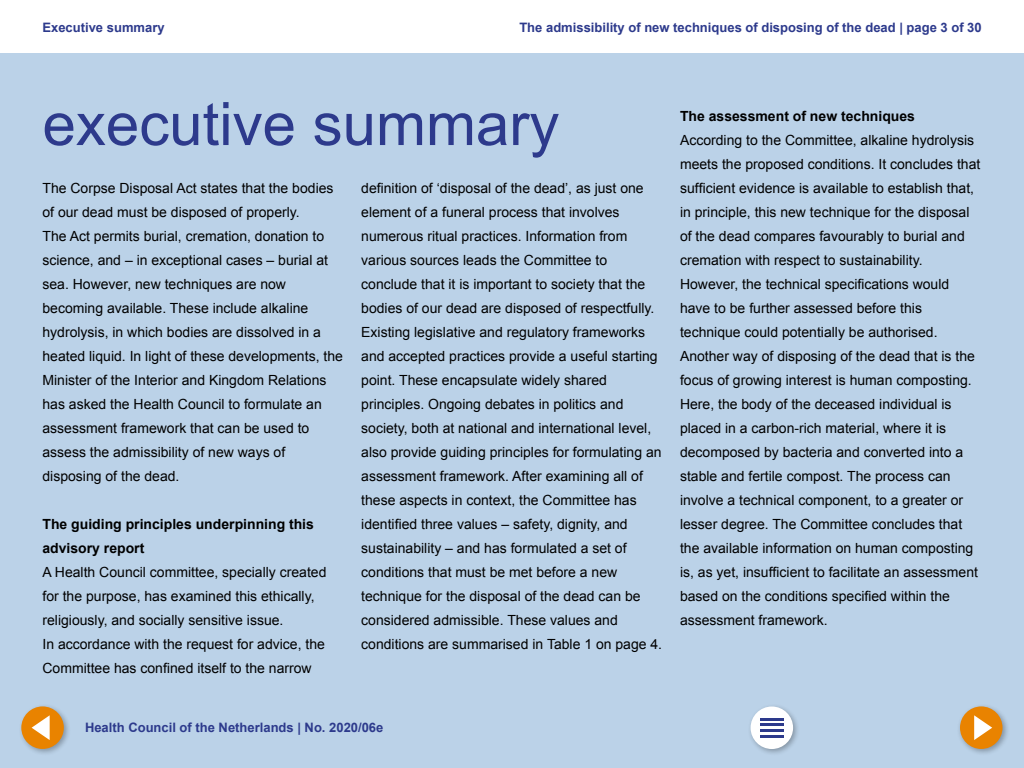
<style>
.page{position:relative;width:1024px;height:768px;background:#fff}
.page>*{position:absolute;margin:0;border:0;box-sizing:border-box;transform-origin:0 0}
.Hoodfstuk_Titel_Same{font:60px "Arial";color:#2d3a8c}
.Plat_z_ruimte{font:14px/24px "Arial";color:#000}
.Kop_z_nr_vet{font:700 14px/24px "Arial";color:#000}
.t1{font:700 13px "Arial";color:#2d3a8c}
</style>
<div class="page">
<div style="left:0;top:54px;width:1024px;height:714px;background:#bbd2e8"></div>
<div style="left:18px;top:703px;width:53px;height:53px;background:#000;opacity:.3"></div>
<div style="left:21px;top:706px;width:43px;height:43px;background:#e98300;border-radius:50%"></div>
<svg style="left:32px;top:715px;width:18px;height:25px"></svg>
<div style="left:747px;top:703px;width:53px;height:53px;background:#000;opacity:.3"></div>
<div style="left:751px;top:707px;width:42px;height:42px;background:#fff;border-radius:50%"></div>
<hr style="left:760px;top:718px;width:24px;height:2px;background:#2d3a8c">
<hr style="left:760px;top:724px;width:24px;height:2px;background:#2d3a8c">
<hr style="left:760px;top:730px;width:24px;height:2px;background:#2d3a8c">
<hr style="left:760px;top:735px;width:24px;height:2px;background:#2d3a8c">
<div style="left:957px;top:703px;width:53px;height:53px;background:#000;opacity:.3"></div>
<div style="left:960px;top:706px;width:43px;height:43px;background:#e98300;border-radius:50%"></div>
<svg style="left:974px;top:715px;width:18px;height:25px"></svg>
<p class="t1" style="left:43px;top:19px;width:124px">Executive summary</p>
<p class="t1" style="left:519px;top:19px;width:464px">The admissibility of new techniques of disposing of the dead | page 3 of 30</p>
<h1 class="Hoodfstuk_Titel_Same" style="left:43px;top:85px;width:518px">executive summary</h1>
<p class="Plat_z_ruimte" style="left:43px;top:176px;width:302px">The Corpse Disposal Act states that the bodies of our dead must be disposed of properly.<br>The Act permits burial, cremation, donation to science, and – in exceptional cases – burial at sea. However, new techniques are now becoming available. These include alkaline hydrolysis, in which bodies are dissolved in a heated liquid. In light of these developments, the Minister of the Interior and Kingdom Relations has asked the Health Council to formulate an assessment framework that can be used to assess the admissibility of new ways of disposing of the dead.</p>
<h2 class="Kop_z_nr_vet" style="left:43px;top:513px;width:273px">The guiding principles underpinning this advisory report</h2>
<p class="Plat_z_ruimte" style="left:43px;top:560px;width:285px">A Health Council committee, specially created for the purpose, has examined this ethically, religiously, and socially sensitive issue.<br>In accordance with the request for advice, the Committee has confined itself to the narrow</p>
<p class="Plat_z_ruimte" style="left:361px;top:176px;width:302px">definition of ‘disposal of the dead’, as just one element of a funeral process that involves numerous ritual practices. Information from various sources leads the Committee to conclude that it is important to society that the bodies of our dead are disposed of respectfully.<br>Existing legislative and regulatory frameworks and accepted practices provide a useful starting point. These encapsulate widely shared principles. Ongoing debates in politics and society, both at national and international level, also provide guiding principles for formulating an assessment framework. After examining all of these aspects in context, the Committee has identified three values – safety, dignity, and sustainability – and has formulated a set of conditions that must be met before a new technique for the disposal of the dead can be considered admissible. These values and conditions are summarised in Table 1 on page 4.</p>
<h2 class="Kop_z_nr_vet" style="left:680px;top:105px;width:236px">The assessment of new techniques</h2>
<p class="Plat_z_ruimte" style="left:680px;top:128px;width:302px">According to the Committee, alkaline hydrolysis meets the proposed conditions. It concludes that sufficient evidence is available to establish that, in principle, this new technique for the disposal of the dead compares favourably to burial and cremation with respect to sustainability.<br>However, the technical specifications would have to be further assessed before this technique could potentially be authorised.<br>Another way of disposing of the dead that is the focus of growing interest is human composting.<br>Here, the body of the deceased individual is placed in a carbon-rich material, where it is decomposed by bacteria and converted into a stable and fertile compost. The process can involve a technical component, to a greater or lesser degree. The Committee concludes that the available information on human composting is, as yet, insufficient to facilitate an assessment based on the conditions specified within the assessment framework.</p>
<p class="t1" style="left:85px;top:719px;width:300px">Health Council of the Netherlands | No. 2020/06e</p>
</div>
